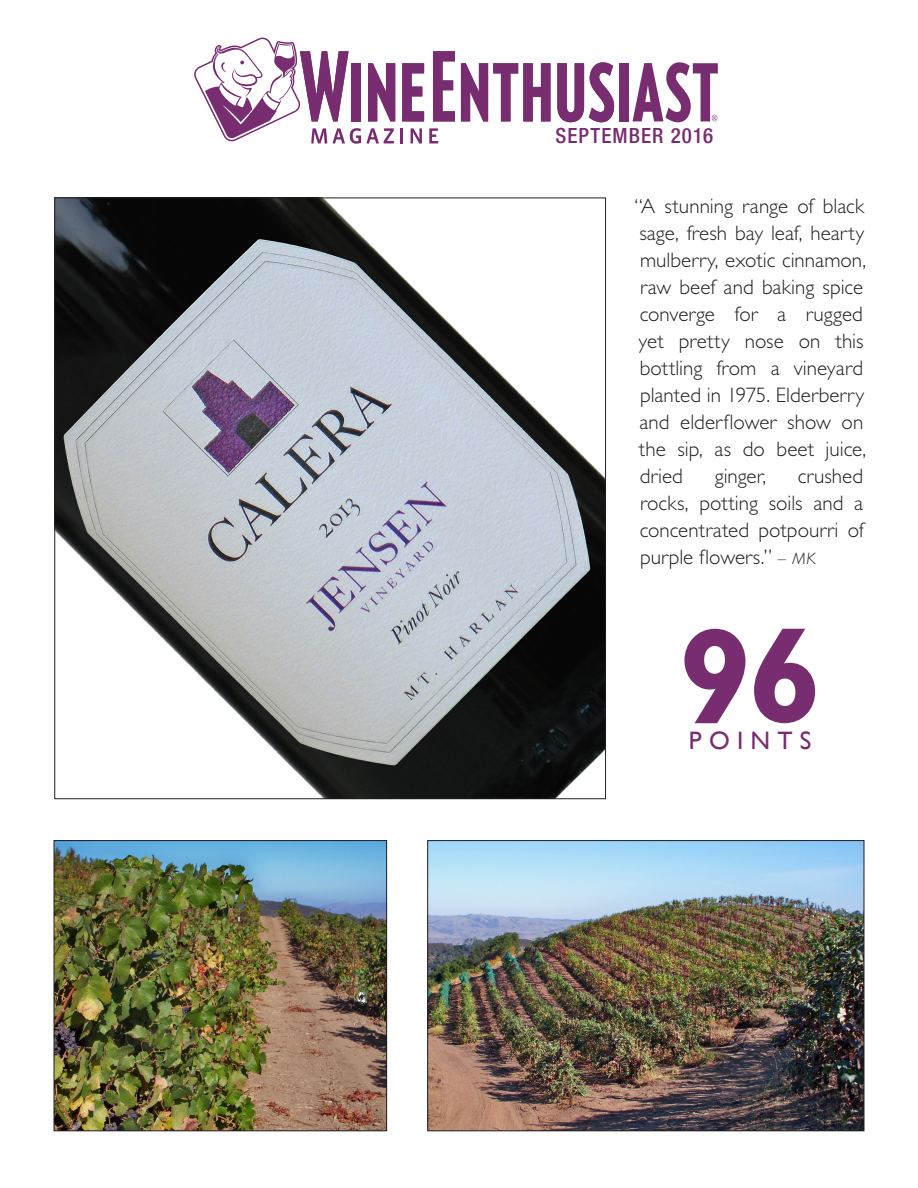
<style>
.page{position:relative;width:918px;height:1188px;background:#fff}
.page>*{position:absolute;margin:0;border:0;box-sizing:border-box;transform-origin:0 0}
.t1{font:700 135px "Gill Sans";color:#792d71}
.t2{font:25.2px "Gill Sans";letter-spacing:.29em;color:#792d71}
.t3{font:300 21px/27px "Gill Sans";color:#231f20}
.t4{font:500 condensed 21px "Helvetica Neue";letter-spacing:.05em;color:#792d71}
.s1{font-style:italic;font-size:16.5px}
</style>
<div class="page">
<img style="left:56px;top:842px;width:329px;height:287px">
<div style="left:54px;top:840px;width:333px;height:291px;border:1px solid #231f20"></div>
<img style="left:429px;top:842px;width:433px;height:287px">
<div style="left:427px;top:840px;width:437px;height:291px;border:1px solid #231f20"></div>
<hr style="left:400px;top:128px;width:3px;height:15px;background:#792d71">
<svg style="left:411px;top:128px;width:11px;height:16px"></svg>
<svg style="left:429px;top:128px;width:9px;height:15px"></svg>
<svg style="left:402px;top:63px;width:22px;height:58px"></svg>
<svg style="left:433px;top:51px;width:22px;height:70px"></svg>
<svg style="left:461px;top:63px;width:89px;height:59px"></svg>
<svg style="left:557px;top:62px;width:57px;height:60px"></svg>
<div style="left:619px;top:63px;width:9px;height:58px;background:#792d71"></div>
<svg style="left:633px;top:62px;width:85px;height:60px"></svg>
<svg style="left:194px;top:37px;width:201px;height:107px"></svg>
<img style="left:56px;top:200px;width:548px;height:597px">
<p class="t4" style="left:556px;top:124px;width:159px">SEPTEMBER 2016</p>
<p class="t3" style="left:634px;top:193px;width:233px">“A stunning range of black sage, fresh bay leaf, hearty mulberry, exotic cinnamon, raw beef and baking spice converge for a rugged yet pretty nose on this bottling from a vineyard planted in 1975. Elderberry and elderflower show on the sip, as do beet juice, dried</p>
<p class="t3" style="left:640px;top:463px;width:226px;text-align:justify;text-indent:158px">crushed rocks, potting soils and a concentrated potpourri of purple flowers.” <span class="s1">– MK</span></p>
<p class="t3" style="left:715px;top:463px;width:53px">ginger,</p>
<p class="t1" style="left:678px;top:597px;width:146px">96</p>
<p class="t2" style="left:689px;top:726px;width:124px">POINTS</p>
</div>
